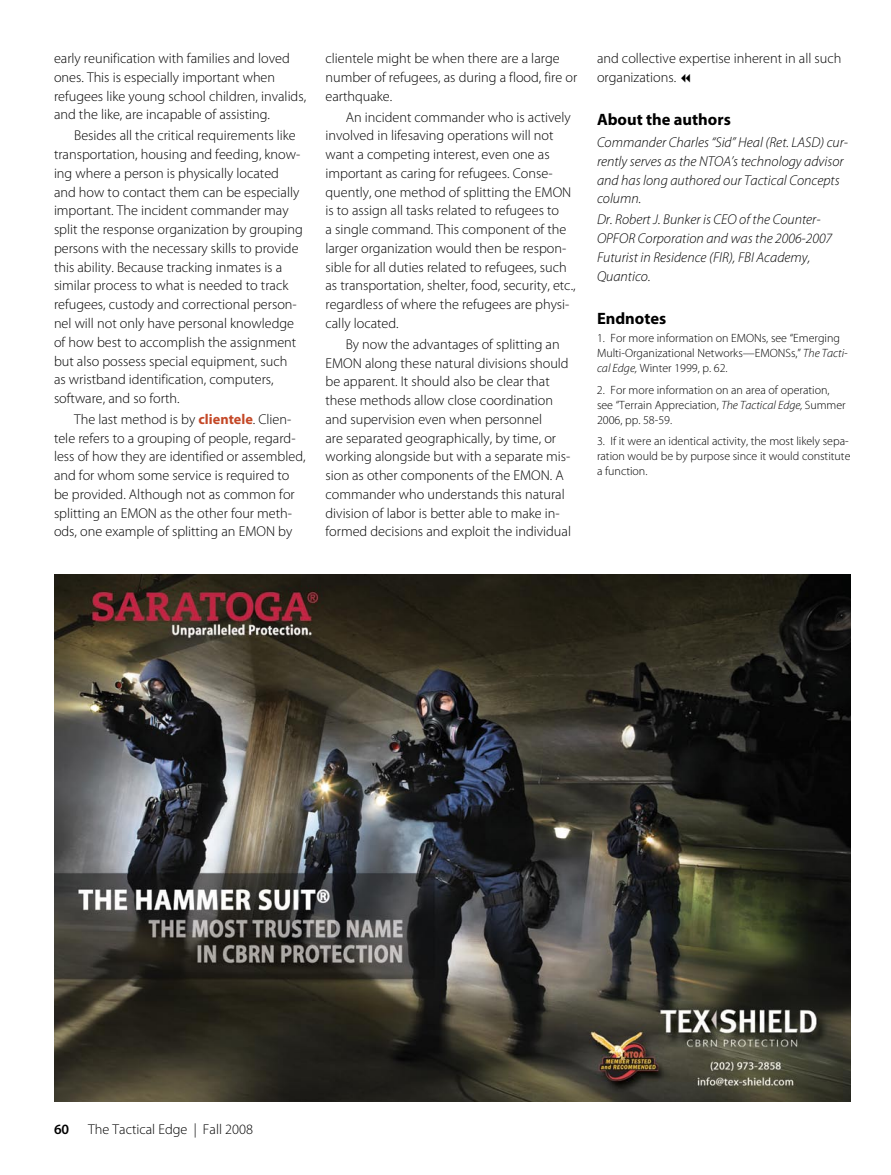
<style>
.page{position:relative;width:891px;height:1175px;background:#fff}
.page>*{position:absolute;margin:0;border:0;box-sizing:border-box;transform-origin:0 0}
.t1{font:700 16.5px "Myriad Pro";color:#000}
.t2{font:300 14.25px/18.8px "Myriad Pro";color:#000}
.t3{font:italic 300 14.25px/18.8px "Myriad Pro";color:#000}
.t4{font:600 14.25px "Myriad Pro";color:#000}
.t5{font:300 12px/15px "Myriad Pro";color:#000}
.s1{font-weight:700;color:#c44827}
.s2{font-style:italic}
</style>
<div class="page">
<img style="left:54px;top:574px;width:796px;height:527px">
<p class="t2" style="left:54px;top:49px;width:254px">early reunification with families and loved ones. This is especially important when refugees like young school children, invalids, and the like, are incapable of assisting.</p>
<p class="t2" style="left:54px;top:126px;width:250px;text-indent:20px">Besides all the critical requirements like transportation, housing and feeding, know&shy;ing where a person is physically located and how to contact them can be especially important. The incident commander may split the response organization by grouping persons with the necessary skills to provide this ability. Because tracking inmates is a similar process to what is needed to track refugees, custody and correctional person&shy;nel will not only have personal knowledge of how best to accomplish the assignment but also possess special equipment, such<br>as wristband identification, computers, software, and so forth.</p>
<p class="t2" style="left:54px;top:410px;width:253px;text-indent:20px">The last method is by <span class="s1">clientele</span>. Clien&shy;tele refers to a grouping of people, regard&shy;less of how they are identified or assembled, and for whom some service is required to be provided. Although not as common for splitting an EMON as the other four meth&shy;ods, one example of splitting an EMON by</p>
<p class="t2" style="left:326px;top:49px;width:253px">clientele might be when there are a large number of refugees, as during a flood, fire or earthquake.</p>
<p class="t2" style="left:326px;top:108px;width:252px;text-indent:20px">An incident commander who is actively involved in lifesaving operations will not want a competing interest, even one as important as caring for refugees. Conse&shy;quently, one method of splitting the EMON is to assign all tasks related to refugees to<br>a single command. This component of the larger organization would then be respon&shy;sible for all duties related to refugees, such as transportation, shelter, food, security, etc., regardless of where the refugees are physi&shy;cally located.</p>
<p class="t2" style="left:326px;top:335px;width:247px;text-indent:20px">By now the advantages of splitting an EMON along these natural divisions should be apparent. It should also be clear that these methods allow close coordination and supervision even when personnel<br>are separated geographically, by time, or working alongside but with a separate mis&shy;sion as other components of the EMON. A commander who understands this natural division of labor is better able to make in&shy;formed decisions and exploit the individual</p>
<p class="t2" style="left:597px;top:49px;width:246px">and collective expertise inherent in all such organizations.</p>
<p class="t1" style="left:597px;top:110px;width:135px">About the authors</p>
<p class="t3" style="left:597px;top:133px;width:253px">Commander Charles “Sid” Heal (Ret. LASD) cur&shy;rently serves as the NTOA’s technology advisor and has long authored our Tactical Concepts column.</p>
<p class="t3" style="left:597px;top:211px;width:237px">Dr. Robert J. Bunker is CEO of the Counter-OPFOR Corporation and was the 2006-2007<br>Futurist in Residence (FIR), FBI Academy, Quantico.</p>
<p class="t1" style="left:597px;top:309px;width:71px">Endnotes</p>
<p class="t5" style="left:597px;top:331px;width:252px">1. For more information on EMONs, see “Emerging<br>Multi-Organizational Networks—EMONSs,” <span class="s2">The Tacti&shy;cal Edge,</span> Winter 1999, p. 62.</p>
<p class="t5" style="left:597px;top:382px;width:250px">2. For more information on an area of operation, see “Terrain Appreciation, <span class="s2">The Tactical Edge,</span> Summer<br>2006, pp. 58-59.</p>
<p class="t5" style="left:597px;top:434px;width:255px">3. If it were an identical activity, the most likely sepa&shy;ration would be by purpose since it would constitute a function.</p>
<p class="t4" style="left:54px;top:1121px;width:17px">60</p>
<p class="t2" style="left:88px;top:1120px;width:166px">The Tactical Edge | Fall 2008</p>
</div>
